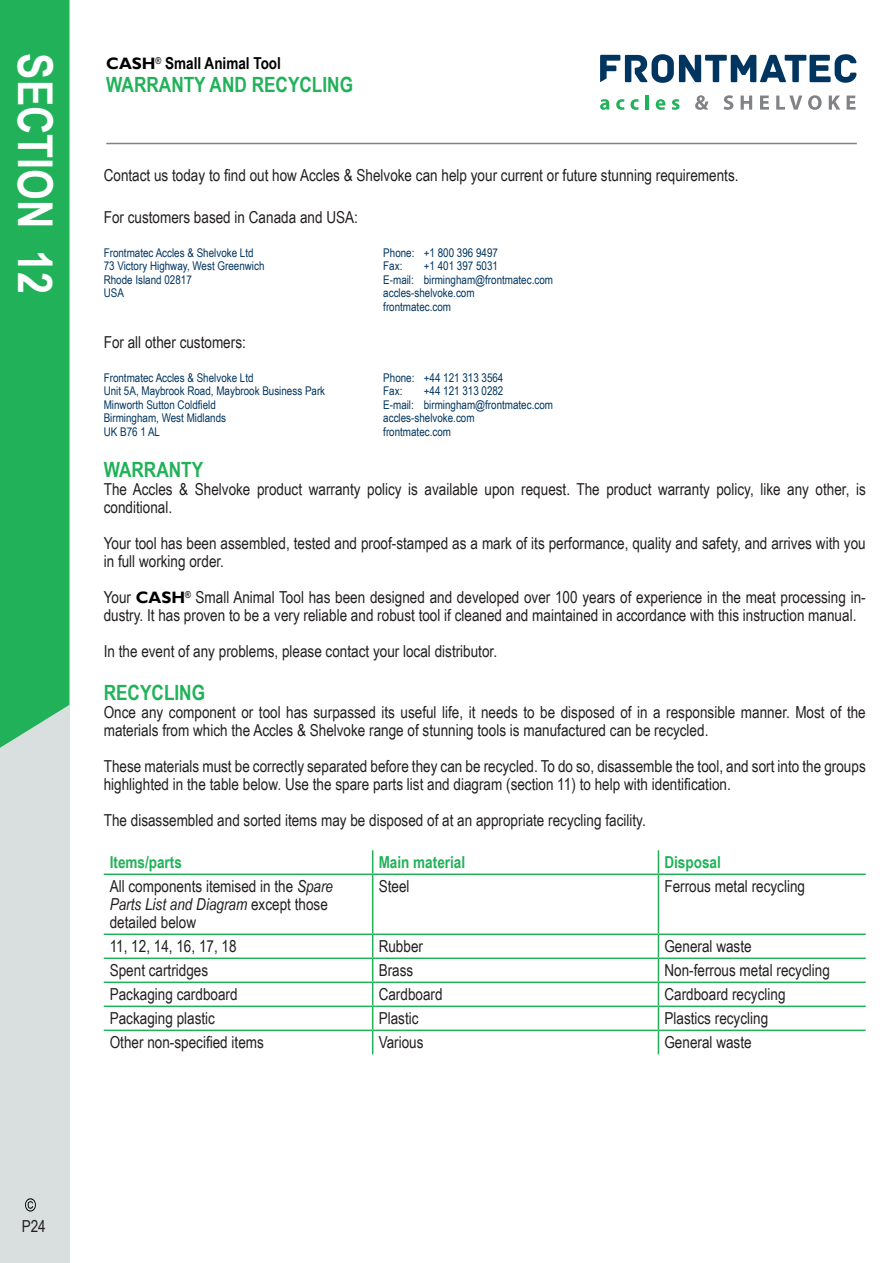
<style>
.page{position:relative;width:893px;height:1263px;background:#fff}
.page>*{position:absolute;margin:0;border:0;box-sizing:border-box;transform-origin:0 0}
.t1{font:700 48px "Arial Narrow";color:#fff}
.t2{font:700 21px "Arial Narrow";color:#21b259}
.t3{font:16.5px/18px "Arial Narrow";color:#231f20}
.t4{font:700 16.5px "Arial Narrow";color:#21b259}
.t5{font:700 16.5px "Arial Narrow";color:#000}
.t6{font:12px/13.5px "Arial Narrow";color:#003560}
.s1{font-family:"Gill Sans"}
.s2{font-family:"Gill Sans";font-weight:700;color:#000}
.s3{font-style:italic}
</style>
<div class="page">
<div style="left:0;top:0;width:70px;height:1263px;background:#d9dfdf"></div>
<div style="left:0;top:0;width:69px;height:748px;background:#21b259"></div>
<hr style="left:106px;top:143px;width:751px;height:1px;background:#808285">
<svg style="left:600px;top:54px;width:257px;height:29px"></svg>
<svg style="left:600px;top:99px;width:9px;height:11px"></svg>
<svg style="left:616px;top:99px;width:8px;height:11px"></svg>
<svg style="left:630px;top:99px;width:9px;height:11px"></svg>
<hr style="left:645px;top:95px;width:4px;height:15px;background:#21b259">
<svg style="left:656px;top:99px;width:9px;height:11px"></svg>
<svg style="left:672px;top:99px;width:7px;height:11px"></svg>
<svg style="left:695px;top:95px;width:13px;height:15px"></svg>
<svg style="left:724px;top:95px;width:9px;height:15px"></svg>
<svg style="left:741px;top:96px;width:11px;height:14px"></svg>
<svg style="left:760px;top:96px;width:9px;height:14px"></svg>
<svg style="left:776px;top:96px;width:26px;height:14px"></svg>
<svg style="left:808px;top:95px;width:14px;height:15px"></svg>
<svg style="left:829px;top:96px;width:11px;height:14px"></svg>
<svg style="left:847px;top:96px;width:9px;height:14px"></svg>
<svg style="left:25px;top:1198px;width:11px;height:13px"></svg>
<hr style="left:104px;top:1029px;width:269px;height:2px;background:#21b259">
<hr style="left:373px;top:1029px;width:285px;height:2px;background:#21b259">
<hr style="left:658px;top:1029px;width:208px;height:2px;background:#21b259">
<svg style="left:372px;top:850px;width:1px;height:23px"></svg>
<svg style="left:658px;top:850px;width:1px;height:23px"></svg>
<hr style="left:104px;top:873px;width:269px;height:2px;background:#21b259">
<hr style="left:373px;top:873px;width:285px;height:2px;background:#21b259">
<hr style="left:372px;top:875px;width:1px;height:58px;background:#21b259">
<hr style="left:658px;top:873px;width:208px;height:2px;background:#21b259">
<hr style="left:658px;top:875px;width:1px;height:58px;background:#21b259">
<hr style="left:104px;top:933px;width:269px;height:2px;background:#21b259">
<hr style="left:373px;top:933px;width:285px;height:2px;background:#21b259">
<hr style="left:658px;top:933px;width:208px;height:2px;background:#21b259">
<hr style="left:104px;top:957px;width:269px;height:2px;background:#21b259">
<hr style="left:373px;top:957px;width:285px;height:2px;background:#21b259">
<hr style="left:658px;top:957px;width:208px;height:2px;background:#21b259">
<hr style="left:104px;top:981px;width:269px;height:2px;background:#21b259">
<hr style="left:373px;top:981px;width:285px;height:2px;background:#21b259">
<hr style="left:658px;top:981px;width:208px;height:2px;background:#21b259">
<hr style="left:104px;top:1005px;width:269px;height:2px;background:#21b259">
<hr style="left:373px;top:1005px;width:285px;height:2px;background:#21b259">
<svg style="left:372px;top:935px;width:1px;height:119px"></svg>
<hr style="left:658px;top:1005px;width:208px;height:2px;background:#21b259">
<svg style="left:658px;top:935px;width:1px;height:119px"></svg>
<h1 class="t1" style="left:72px;top:53px;width:242px;rotate:90deg">SECTION 12</h1>
<p class="t5" style="left:106px;top:51px;width:176px"><span class="s1">CASH</span><sup>®</sup> Small Animal Tool</p>
<p class="t2" style="left:106px;top:69px;width:248px">WARRANTY AND RECYCLING</p>
<p class="t3" style="left:104px;top:166px;width:636px">Contact us today to find out how Accles &amp; Shelvoke can help your current or future stunning requirements.</p>
<p class="t3" style="left:104px;top:208px;width:256px">For customers based in Canada and USA:</p>
<p class="t6" style="left:104px;top:245px;width:162px">Frontmatec Accles &amp; Shelvoke Ltd<br>73 Victory Highway, West Greenwich<br>Rhode Island 02817<br>USA</p>
<p class="t6" style="left:383px;top:245px;width:116px">Phone: +1 800 396 9497<br>Fax:</p>
<p class="t6" style="left:383px;top:259px;width:171px;text-indent:40px">+1 401 397 5031<br>E-mail: birmingham@frontmatec.com accles-shelvoke.com<br>frontmatec.com</p>
<p class="t3" style="left:104px;top:332px;width:144px">For all other customers:</p>
<p class="t6" style="left:104px;top:370px;width:223px">Frontmatec Accles &amp; Shelvoke Ltd<br>Unit 5A, Maybrook Road, Maybrook Business Park<br>Minworth Sutton Coldfield<br>Birmingham, West Midlands<br>UK B76 1 AL</p>
<p class="t6" style="left:383px;top:370px;width:122px">Phone: +44 121 313 3564<br>Fax:</p>
<p class="t6" style="left:383px;top:384px;width:171px;text-indent:40px">+44 121 313 0282<br>E-mail: birmingham@frontmatec.com accles-shelvoke.com<br>frontmatec.com</p>
<p class="t2" style="left:104px;top:454px;width:101px">WARRANTY</p>
<p class="t3" style="left:104px;top:480px;width:763px">The Accles &amp; Shelvoke product warranty policy is available upon request. The product warranty policy, like any other, is conditional.</p>
<p class="t3" style="left:104px;top:534px;width:763px">Your tool has been assembled, tested and proof-stamped as a mark of its performance, quality and safety, and arrives with you in full working order.</p>
<p class="t3" style="left:104px;top:588px;width:763px">Your <span class="s2">CASH</span><sup>®</sup> Small Animal Tool has been designed and developed over 100 years of experience in the meat processing in&shy;dustry. It has proven to be a very reliable and robust tool if cleaned and maintained in accordance with this instruction manual.</p>
<p class="t3" style="left:104px;top:642px;width:395px">In the event of any problems, please contact your local distributor.</p>
<p class="t2" style="left:104px;top:677px;width:103px">RECYCLING</p>
<p class="t3" style="left:104px;top:703px;width:764px">Once any component or tool has surpassed its useful life, it needs to be disposed of in a responsible manner. Most of the materials from which the Accles &amp; Shelvoke range of stunning tools is manufactured can be recycled.</p>
<p class="t3" style="left:104px;top:757px;width:763px">These materials must be correctly separated before they can be recycled. To do so, disassemble the tool, and sort into the groups highlighted in the table below. Use the spare parts list and diagram (section 11) to help with identification.</p>
<p class="t3" style="left:104px;top:811px;width:544px">The disassembled and sorted items may be disposed of at an appropriate recycling facility.</p>
<p class="t4" style="left:110px;top:850px;width:74px">Items/parts</p>
<p class="t4" style="left:379px;top:850px;width:88px">Main material</p>
<p class="t4" style="left:664px;top:850px;width:58px">Disposal</p>
<p class="t3" style="left:110px;top:877px;width:225px">All components itemised in the <span class="s3">Spare<br>Parts List and Diagram</span> except those detailed below</p>
<p class="t3" style="left:379px;top:877px;width:32px">Steel</p>
<p class="t3" style="left:664px;top:877px;width:142px">Ferrous metal recycling</p>
<p class="t3" style="left:110px;top:937px;width:128px">11, 12, 14, 16, 17, 18</p>
<p class="t3" style="left:379px;top:937px;width:46px">Rubber</p>
<p class="t3" style="left:664px;top:937px;width:89px">General waste</p>
<p class="t3" style="left:110px;top:961px;width:100px">Spent cartridges</p>
<p class="t3" style="left:379px;top:961px;width:36px">Brass</p>
<p class="t3" style="left:664px;top:961px;width:167px">Non-ferrous metal recycling</p>
<p class="t3" style="left:110px;top:985px;width:129px">Packaging cardboard</p>
<p class="t3" style="left:379px;top:985px;width:65px">Cardboard</p>
<p class="t3" style="left:664px;top:985px;width:123px">Cardboard recycling</p>
<p class="t3" style="left:110px;top:1009px;width:107px">Packaging plastic</p>
<p class="t3" style="left:379px;top:1009px;width:41px">Plastic</p>
<p class="t3" style="left:664px;top:1009px;width:105px">Plastics recycling</p>
<p class="t3" style="left:110px;top:1033px;width:156px">Other non-specified items</p>
<p class="t3" style="left:379px;top:1033px;width:46px">Various</p>
<p class="t3" style="left:664px;top:1033px;width:89px">General waste</p>
<p class="t3" style="left:22px;top:1216px;width:26px">P24</p>
</div>
